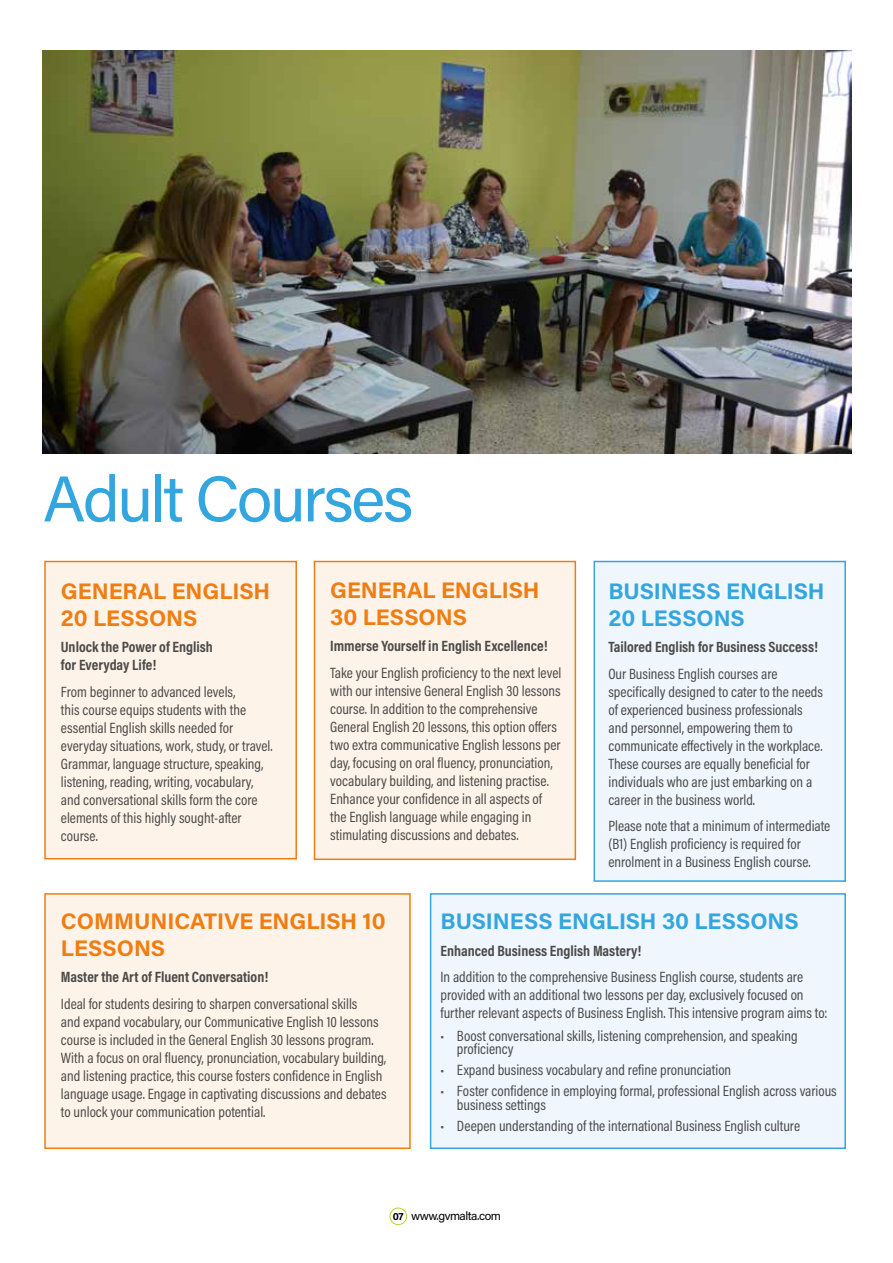
<style>
.page{position:relative;width:893px;height:1263px;background:#fff}
.page>*{position:absolute;margin:0;border:0;box-sizing:border-box;transform-origin:0 0}
.t1{font:64.5px "Acumin Pro";letter-spacing:-.04em;color:#33a6df}
.t2{font:700 22.5px/27px "Acumin Pro";color:#ef7d11}
.t3{font:700 22.5px/27px "Acumin Pro";color:#33a6df}
.t4{font:15px/18px "Acumin Pro Cond";color:#4a4a49}
.t5{font:700 15px/18px "Acumin Pro Cond";color:#4a4a49}
.t6{font:12px "Acumin Pro";letter-spacing:-.04em;color:#000}
.s1{font-weight:700;font-size:10.5px}
</style>
<div class="page">
<div style="left:390px;top:1208px;width:17px;height:17px;border:1px solid #c2cc2f;border-radius:50%"></div>
<img style="left:43px;top:50px;width:809px;height:404px">
<div style="left:44px;top:561px;width:253px;height:298px;background:#fef3e9;border:2px solid #ef7d11"></div>
<div style="left:314px;top:561px;width:262px;height:299px;background:#fef3e9;border:2px solid #ef7d11"></div>
<div style="left:44px;top:893px;width:367px;height:256px;background:#fef3e9;border:2px solid #ef7d11"></div>
<div style="left:594px;top:561px;width:252px;height:321px;background:#f0f6fd;border:2px solid #33a6df"></div>
<div style="left:430px;top:893px;width:416px;height:256px;background:#f0f6fd;border:2px solid #33a6df"></div>
<h1 class="t1" style="left:43px;top:454px;width:372px">Adult Courses</h1>
<h2 class="t2" style="left:61px;top:576px;width:211px">GENERAL ENGLISH<br>20 LESSONS</h2>
<p class="t5" style="left:61px;top:637px;width:153px">Unlock the Power of English for Everyday Life!</p>
<p class="t4" style="left:61px;top:682px;width:213px">From beginner to advanced levels,<br>this course equips students with the essential English skills needed for everyday situations, work, study, or travel.<br>Grammar, language structure, speaking, listening, reading, writing, vocabulary, and conversational skills form the core elements of this highly sought-after course.</p>
<h2 class="t2" style="left:330px;top:575px;width:211px">GENERAL ENGLISH<br>30 LESSONS</h2>
<p class="t5" style="left:330px;top:636px;width:219px">Immerse Yourself in English Excellence!</p>
<p class="t4" style="left:330px;top:663px;width:233px">Take your English proficiency to the next level with our intensive General English 30 lessons course. In addition to the comprehensive General English 20 lessons, this option offers two extra communicative English lessons per day, focusing on oral fluency, pronunciation, vocabulary building, and listening practise.<br>Enhance your confidence in all aspects of the English language while engaging in stimulating discussions and debates.</p>
<h2 class="t3" style="left:608px;top:576px;width:218px">BUSINESS ENGLISH<br>20 LESSONS</h2>
<p class="t5" style="left:608px;top:637px;width:211px">Tailored English for Business Success!</p>
<p class="t4" style="left:608px;top:664px;width:216px">Our Business English courses are specifically designed to cater to the needs of experienced business professionals and personnel, empowering them to communicate effectively in the workplace.<br>These courses are equally beneficial for individuals who are just embarking on a career in the business world.</p>
<p class="t4" style="left:608px;top:817px;width:223px">Please note that a minimum of intermediate (B1) English proficiency is required for enrolment in a Business English course.</p>
<h2 class="t2" style="left:61px;top:906px;width:326px">COMMUNICATIVE ENGLISH 10<br>LESSONS</h2>
<p class="t5" style="left:61px;top:968px;width:209px">Master the Art of Fluent Conversation!</p>
<p class="t4" style="left:61px;top:994px;width:327px">Ideal for students desiring to sharpen conversational skills<br>and expand vocabulary, our Communicative English 10 lessons course is included in the General English 30 lessons program.<br>With a focus on oral fluency, pronunciation, vocabulary building, and listening practice, this course fosters confidence in English language usage. Engage in captivating discussions and debates to unlock your communication potential.</p>
<h2 class="t3" style="left:440px;top:907px;width:360px">BUSINESS ENGLISH 30 LESSONS</h2>
<p class="t5" style="left:440px;top:941px;width:202px">Enhanced Business English Mastery!</p>
<p class="t4" style="left:440px;top:968px;width:389px">In addition to the comprehensive Business English course, students are provided with an additional two lessons per day, exclusively focused on further relevant aspects of Business English. This intensive program aims to:</p>
<p class="t4" style="left:457px;top:1028px;width:342px;line-height:13.8px;text-indent:-16px">• Boost conversational skills, listening comprehension, and speaking proficiency</p>
<p class="t4" style="left:440px;top:1061px;width:292px">• Expand business vocabulary and refine pronunciation</p>
<p class="t4" style="left:457px;top:1084px;width:381px;line-height:13.8px;text-indent:-16px">• Foster confidence in employing formal, professional English across various business settings</p>
<p class="t4" style="left:440px;top:1117px;width:361px">• Deepen understanding of the international Business English culture</p>
<p class="t6" style="left:393px;top:1207px;width:110px"><span class="s1">07</span> www.gvmalta.com</p>
</div>
